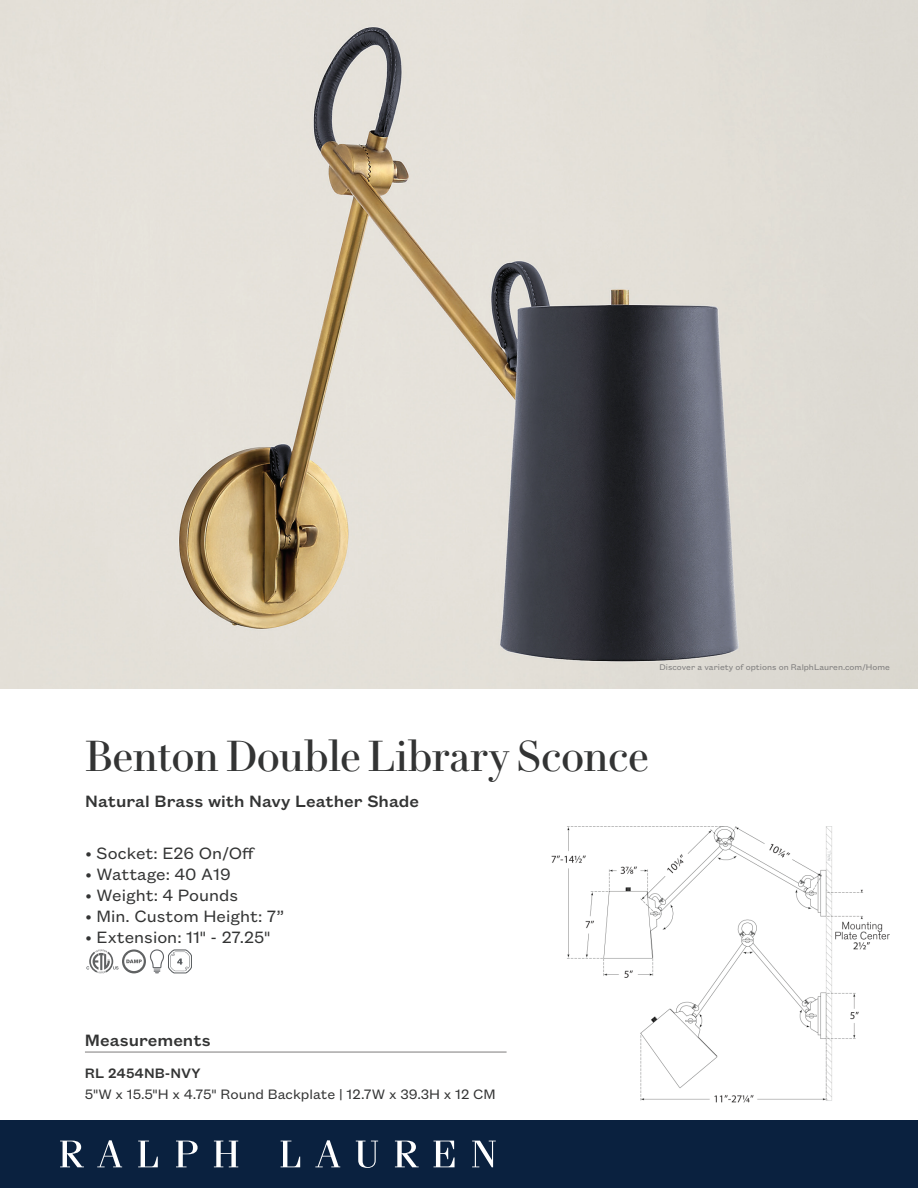
<style>
.page{position:relative;width:918px;height:1188px;background:#fff}
.page>*{position:absolute;margin:0;border:0;box-sizing:border-box;transform-origin:0 0}
.t1{font:42px "Le Jeune Deck";color:#333434}
.t2{font:18px "Founders Grotesk Text";color:#333434}
.t3{font:500 18px "Founders Grotesk Text";color:#333434}
.t4{font:15px "Founders Grotesk Text";color:#333434}
.t5{font:500 15px "Founders Grotesk Text";color:#333434}
.t6{font:9px "Founders Grotesk Text";color:#7d7c7c}
</style>
<div class="page">
<img style="left:0;top:0;width:918px;height:688px">
<div style="left:0;top:1120px;width:918px;height:68px;background:#0a213f"></div>
<svg style="left:60px;top:1141px;width:24px;height:26px"></svg>
<svg style="left:97px;top:1140px;width:25px;height:27px"></svg>
<svg style="left:138px;top:1141px;width:20px;height:26px"></svg>
<svg style="left:176px;top:1141px;width:22px;height:26px"></svg>
<svg style="left:214px;top:1141px;width:24px;height:26px"></svg>
<svg style="left:281px;top:1141px;width:19px;height:26px"></svg>
<svg style="left:315px;top:1140px;width:25px;height:27px"></svg>
<svg style="left:356px;top:1141px;width:22px;height:27px"></svg>
<svg style="left:395px;top:1141px;width:24px;height:26px"></svg>
<svg style="left:434px;top:1141px;width:21px;height:26px"></svg>
<svg style="left:472px;top:1141px;width:24px;height:26px"></svg>
<hr style="left:85px;top:1052px;width:422px;height:1px;background:#7d7c7c">
<img style="left:552px;top:826px;width:338px;height:277px">
<svg style="left:86px;top:949px;width:106px;height:25px"></svg>
<p class="t6" style="left:659px;top:661px;width:232px">Discover a variety of options on RalphLauren.com/Home</p>
<h1 class="t1" style="left:85px;top:725px;width:565px">Benton Double Library Sconce</h1>
<p class="t3" style="left:85px;top:789px;width:335px">Natural Brass with Navy Leather Shade</p>
<p class="t2" style="left:86px;top:841px;width:171px">• Socket: E26 On/Off</p>
<p class="t2" style="left:86px;top:862px;width:147px">• Wattage: 40 A19</p>
<p class="t2" style="left:86px;top:883px;width:154px">• Weight: 4 Pounds</p>
<p class="t2" style="left:86px;top:904px;width:200px">• Min. Custom Height: 7”</p>
<p class="t2" style="left:86px;top:925px;width:186px">• Extension: 11" - 27.25"</p>
<p class="t3" style="left:85px;top:1028px;width:127px">Measurements</p>
<p class="t5" style="left:85px;top:1063px;width:118px">RL 2454NB-NVY</p>
<p class="t4" style="left:85px;top:1084px;width:412px">5"W x 15.5"H x 4.75" Round Backplate | 12.7W x 39.3H x 12 CM</p>
</div>
